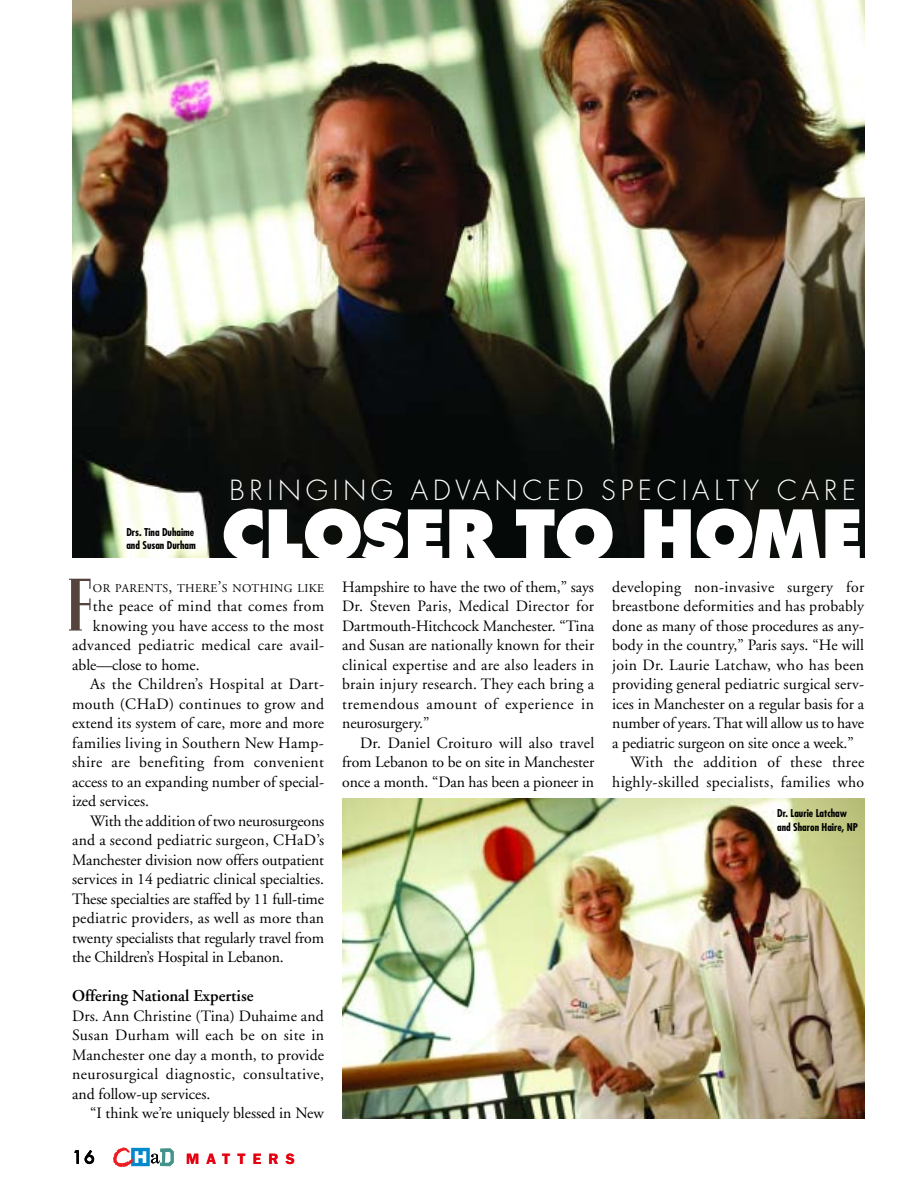
<style>
.page{position:relative;width:918px;height:1188px;background:#fff}
.page>*{position:absolute;margin:0;border:0;box-sizing:border-box;transform-origin:0 0}
.t1{font:800 66.75px "Futura";letter-spacing:-.01em;color:#fff}
.t2{font:65.4px "Corvinus Skyline";color:#55433e;scale:1.15 1}
.t3{font:300 27px "Futura";letter-spacing:.18em;color:#fff}
.t4{font:600 16.5px "Adobe Garamond";color:#000}
.t5{font:16.5px "Futura";color:#000}
.t6{font:15.75px/19.5px "Adobe Garamond";letter-spacing:.005em;color:#000;text-align:justify}
.t7{font:15.75px "Adobe Garamond";letter-spacing:.025em;color:#000}
.t8{font:600 15px "Franklin Gothic";letter-spacing:.48em;color:#e6000f}
.t9{font:11.85px "Adobe Garamond";letter-spacing:.035em;color:#000}
.t10{font:700 condensed 10.5px/13.5px "Futura";color:#000}
.s1{font-size:15.75px}
</style>
<div class="page">
<img style="left:72px;top:0;width:793px;height:1167px">
<p class="t10" style="left:126px;top:526px;width:71px">Drs. Tina Duhaime and Susan Durham</p>
<h3 class="t3" style="left:229px;top:477px;width:628px">BRINGING ADVANCED SPECIALTY CARE</h3>
<h1 class="t1" style="left:221px;top:505px;width:643px">CLOSER TO HOME</h1>
<h2 class="t2" style="left:66px;top:569px;width:25px">F</h2>
<p class="t9" style="left:93px;top:583px;width:233px">OR PARENTS<span class="s1">,</span> THERE<span class="s1">’</span>S NOTHING LIKE</p>
<p class="t7" style="left:93px;top:599px;width:233px">the peace of mind that comes from</p>
<p class="t6" style="left:93px;top:617px;width:233px">knowing you have access to the most</p>
<p class="t7" style="left:72px;top:638px;width:254px">advanced pediatric medical care avail-</p>
<p class="t6" style="left:72px;top:656px;width:129px">able—close to home.</p>
<p class="t7" style="left:90px;top:677px;width:236px">As the Children’s Hospital at Dart-</p>
<p class="t7" style="left:72px;top:697px;width:254px">mouth (CHaD) continues to grow and</p>
<p class="t6" style="left:72px;top:714px;width:254px">extend its system of care, more and more</p>
<p class="t6" style="left:72px;top:734px;width:253px">families living in Southern New Hamp-</p>
<p class="t7" style="left:72px;top:755px;width:254px">shire are benefiting from convenient</p>
<p class="t6" style="left:72px;top:773px;width:254px">access to an expanding number of special-</p>
<p class="t6" style="left:72px;top:792px;width:79px">ized services.</p>
<p class="t6" style="left:90px;top:812px;width:236px">With the addition of two neurosurgeons</p>
<p class="t6" style="left:72px;top:831px;width:253px">and a second pediatric surgeon, CHaD’s</p>
<p class="t6" style="left:72px;top:851px;width:253px">Manchester division now offers outpatient</p>
<p class="t6" style="left:72px;top:870px;width:253px">services in 14 pediatric clinical specialties.</p>
<p class="t6" style="left:72px;top:890px;width:254px">These specialties are staffed by 11 full-time</p>
<p class="t6" style="left:72px;top:909px;width:254px">pediatric providers, as well as more than</p>
<p class="t6" style="left:72px;top:929px;width:254px">twenty specialists that regularly travel from</p>
<p class="t6" style="left:72px;top:948px;width:213px">the Children’s Hospital in Lebanon.</p>
<p class="t4" style="left:72px;top:989px;width:183px">Offering National Expertise</p>
<p class="t6" style="left:72px;top:1007px;width:254px">Drs. Ann Christine (Tina) Duhaime and Susan Durham will each be on site in Manchester one day a month, to provide neurosurgical diagnostic, consultative, and follow-up services.</p>
<p class="t6" style="left:90px;top:1104px;width:235px">“I think we’re uniquely blessed in New</p>
<p class="t5" style="left:72px;top:1149px;width:24px">16</p>
<p class="t8" style="left:186px;top:1149px;width:110px">MATTERS</p>
<p class="t6" style="left:342px;top:578px;width:254px">Hampshire to have the two of them,” says Dr. Steven Paris, Medical Director for Dartmouth-Hitchcock Manchester. “Tina and Susan are nationally known for their clinical expertise and are also leaders in brain injury research. They each bring a tremendous amount of experience in neurosurgery.”</p>
<p class="t6" style="left:342px;top:734px;width:254px;text-indent:18px">Dr. Daniel Croituro will also travel from Lebanon to be on site in Manchester once a month. “Dan has been a pioneer in</p>
<p class="t6" style="left:612px;top:578px;width:254px">developing non-invasive surgery for</p>
<p class="t6" style="left:612px;top:597px;width:254px">breastbone deformities and has probably</p>
<p class="t6" style="left:612px;top:617px;width:254px">done as many of those procedures as any-</p>
<p class="t6" style="left:612px;top:636px;width:253px">body in the country,” Paris says. “He will</p>
<p class="t6" style="left:612px;top:656px;width:254px">join Dr. Laurie Latchaw, who has been</p>
<p class="t6" style="left:612px;top:675px;width:253px">providing general pediatric surgical serv-</p>
<p class="t6" style="left:612px;top:695px;width:254px">ices in Manchester on a regular basis for a</p>
<p class="t6" style="left:612px;top:714px;width:254px">number of years. That will allow us to have</p>
<p class="t6" style="left:612px;top:734px;width:243px">a pediatric surgeon on site once a week.”</p>
<p class="t7" style="left:630px;top:755px;width:236px">With the addition of these three</p>
<p class="t7" style="left:612px;top:775px;width:254px">highly-skilled specialists, families who</p>
<p class="t10" style="left:777px;top:807px;width:82px">Dr. Laurie Latchaw and Sharon Haire, NP</p>
</div>
